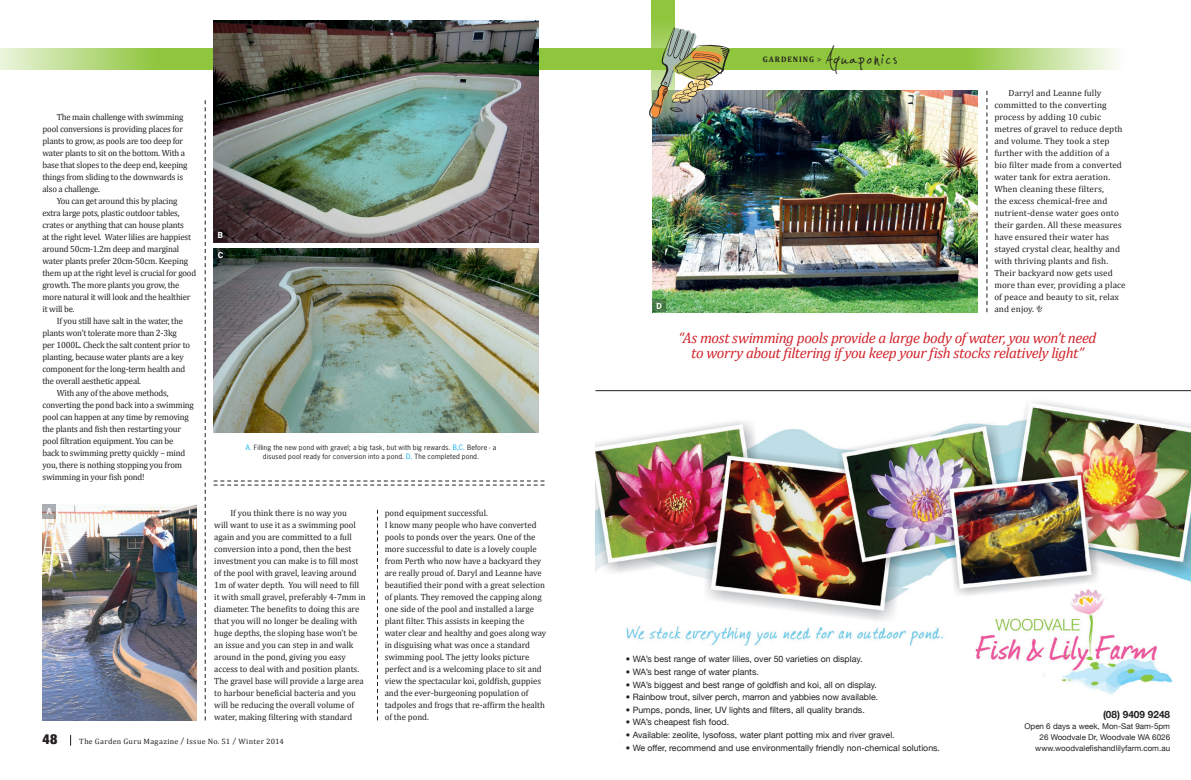
<style>
.page{position:relative;width:1191px;height:780px;background:#fff}
.page>*{position:absolute;margin:0;border:0;box-sizing:border-box;transform-origin:0 0}
.GG_Body_Copy{font:45px "Jellyka Estryas Handwriting";letter-spacing:.05em;color:#231f20}
.Pull_Quote{font:italic 15px/15px "Cambria";letter-spacing:-.03em;color:#d1232a;text-align:center}
.Black_Body_Text{font:900 condensed 14px "Helvetica Neue";color:#231f20}
.t1{font:700 10px "Helvetica Neue";color:#231f20}
.t2{font:9px/12px "Cambria";color:#231f20}
.t3{font:9px/12px "Cambria";letter-spacing:-.02em;color:#231f20}
.t4{font:8.8px "Helvetica Neue";color:#231f20}
.t5{font:8px/10.8px "Helvetica Neue";color:#231f20;text-align:right}
.GG_Body_Copy-2{font:700 8px "Cambria";letter-spacing:.125em;color:#231f20}
.Black_Body_Text-2{font:7.8px "Cambria";letter-spacing:.04em;color:#231f20}
.Body_Text{font:700 7.8px "News Gothic Std";color:#fff}
.Image_Captions{font:6.8px/9px "News Gothic Std";letter-spacing:.025em;color:#231f20;text-align:center}
.s1{font-size:7px;color:#00aeef}
.s2{font-weight:400}
</style>
<div class="page">
<svg style="left:205px;top:100px;width:1px;height:620px"></svg>
<svg style="left:377px;top:509px;width:1px;height:211px"></svg>
<svg style="left:214px;top:481px;width:330px;height:5px"></svg>
<svg style="left:986px;top:91px;width:1px;height:221px"></svg>
<svg style="left:0;top:48px;width:595px;height:21px;background:#a9d26c"></svg>
<svg style="left:595px;top:48px;width:522px;height:21px;background:#a0ce5c"></svg>
<img style="left:595px;top:401px;width:596px;height:293px">
<hr style="left:595px;top:390px;width:596px;height:1px;background:#231f20">
<svg style="left:1036px;top:305px;width:6px;height:7px"></svg>
<img style="left:652px;top:91px;width:325px;height:221px">
<img style="left:214px;top:21px;width:325px;height:221px">
<img style="left:214px;top:249px;width:325px;height:183px">
<img style="left:43px;top:504px;width:154px;height:216px">
<svg style="left:214px;top:229px;width:13px;height:12px"></svg>
<svg style="left:214px;top:249px;width:13px;height:12px"></svg>
<svg style="left:43px;top:504px;width:13px;height:14px"></svg>
<svg style="left:652px;top:299px;width:14px;height:13px"></svg>
<svg style="left:651px;top:0;width:24px;height:138px"></svg>
<img style="left:649px;top:27px;width:80px;height:91px">
<p class="t3" style="left:43px;top:111px;width:147px;text-indent:14px">The main challenge with swimming pool conversions is providing places for plants to grow, as pools are too deep for water plants to sit on the bottom. With a base that slopes to the deep end, keeping things from sliding to the downwards is also a challenge.</p>
<p class="t3" style="left:43px;top:195px;width:155px;text-indent:14px">You can get around this by placing extra large pots, plastic outdoor tables, crates or anything that can house plants<br>at the right level. Water lilies are happiest around 50cm-1.2m deep and marginal water plants prefer 20cm-50cm. Keeping them up at the right level is crucial for good growth. The more plants you grow, the more natural it will look and the healthier it will be.</p>
<p class="t3" style="left:43px;top:315px;width:149px;text-indent:14px">If you still have salt in the water, the plants won’t tolerate more than 2-3kg per 1000L. Check the salt content prior to planting, because water plants are a key component for the long-term health and the overall aesthetic appeal.</p>
<p class="t3" style="left:43px;top:387px;width:153px;text-indent:14px">With any of the above methods, converting the pond back into a swimming pool can happen at any time by removing the plants and fish then restarting your pool filtration equipment. You can be<br>back to swimming pretty quickly – mind you, there is nothing stopping you from swimming in your fish pond!</p>
<p class="Body_Text" style="left:47px;top:505px;width:7px">A</p>
<p class="Body_Text" style="left:218px;top:230px;width:7px">B</p>
<p class="Body_Text" style="left:218px;top:250px;width:7px">C</p>
<p class="Image_Captions" style="left:246px;top:443px;width:252px"><span class="s1">A.</span> Filling the new pond with gravel; a big task, but with big rewards. <span class="s1">B,C.</span> Before - a disused pool ready for conversion into a pond. <span class="s1">D.</span> The completed pond.</p>
<p class="t2" style="left:214px;top:507px;width:153px;text-indent:16px">If you think there is no way you<br>will want to use it as a swimming pool again and you are committed to a full conversion into a pond, then the best investment you can make is to fill most of the pool with gravel, leaving around 1m of water depth. You will need to fill it with small gravel, preferably 4-7mm in diameter. The benefits to doing this are that you will no longer be dealing with huge depths, the sloping base won’t be an issue and you can step in and walk around in the pond, giving you easy access to deal with and position plants.<br>The gravel base will provide a large area to harbour beneficial bacteria and you will be reducing the overall volume of water, making filtering with standard</p>
<p class="t2" style="left:385px;top:507px;width:163px">pond equipment successful.<br>I know many people who have converted pools to ponds over the years. One of the more successful to date is a lovely couple from Perth who now have a backyard they are really proud of. Daryl and Leanne have beautified their pond with a great selection of plants. They removed the capping along one side of the pool and installed a large plant filter. This assists in keeping the water clear and healthy and goes along way in disguising what was once a standard swimming pool. The jetty looks picture perfect and is a welcoming place to sit and view the spectacular koi, goldfish, guppies and the ever-burgeoning population of tadpoles and frogs that re-affirm the health of the pond.</p>
<p class="Black_Body_Text" style="left:43px;top:730px;width:17px">48</p>
<p class="Black_Body_Text-2" style="left:79px;top:737px;width:206px">The Garden Guru Magazine / Issue No. 51 / Winter 2014</p>
<p class="Body_Text" style="left:656px;top:300px;width:7px">D</p>
<p class="GG_Body_Copy-2" style="left:763px;top:55px;width:60px">GARDENING <span class="s2">&gt;</span></p>
<p class="GG_Body_Copy" style="left:825px;top:39px;width:74px">Aquaponics</p>
<p class="t2" style="left:994px;top:87px;width:133px;text-indent:14px">Darryl and Leanne fully committed to the converting process by adding 10 cubic metres of gravel to reduce depth and volume. They took a step further with the addition of a<br>bio filter made from a converted water tank for extra aeration.<br>When cleaning these filters,<br>the excess chemical-free and nutrient-dense water goes onto their garden. All these measures have ensured their water has stayed crystal clear, healthy and with thriving plants and fish.<br>Their backyard now gets used more than ever, providing a place of peace and beauty to sit, relax and enjoy.</p>
<p class="Pull_Quote" style="left:678px;top:330px;width:419px">“As most swimming pools provide a large body of water, you won’t need to worry about filtering if you keep your fish stocks relatively light”</p>
<p class="t4" style="left:626px;top:654px;width:238px">• WA’s best range of water lilies, over 50 varieties on display.</p>
<p class="t4" style="left:626px;top:666px;width:134px">• WA’s best range of water plants.</p>
<p class="t4" style="left:626px;top:679px;width:252px">• WA’s biggest and best range of goldfish and koi, all on display.</p>
<p class="t4" style="left:626px;top:691px;width:254px">• Rainbow trout, silver perch, marron and yabbies now available.</p>
<p class="t4" style="left:626px;top:704px;width:240px">• Pumps, ponds, liner, UV lights and filters, all quality brands.</p>
<p class="t4" style="left:626px;top:717px;width:105px">• WA’s cheapest fish food.</p>
<p class="t4" style="left:626px;top:729px;width:270px">• Available: zeolite, lysofoss, water plant potting mix and river gravel.</p>
<p class="t4" style="left:626px;top:742px;width:315px">• We offer, recommend and use environmentally friendly non-chemical solutions.</p>
<p class="t1" style="left:1103px;top:708px;width:69px">(08) 9409 9248</p>
<p class="t5" style="left:1024px;top:720px;width:147px">Open 6 days a week, Mon-Sat 9am-5pm<br>26 Woodvale Dr, Woodvale WA 6026 www.woodvalefishandlilyfarm.com.au</p>
</div>
